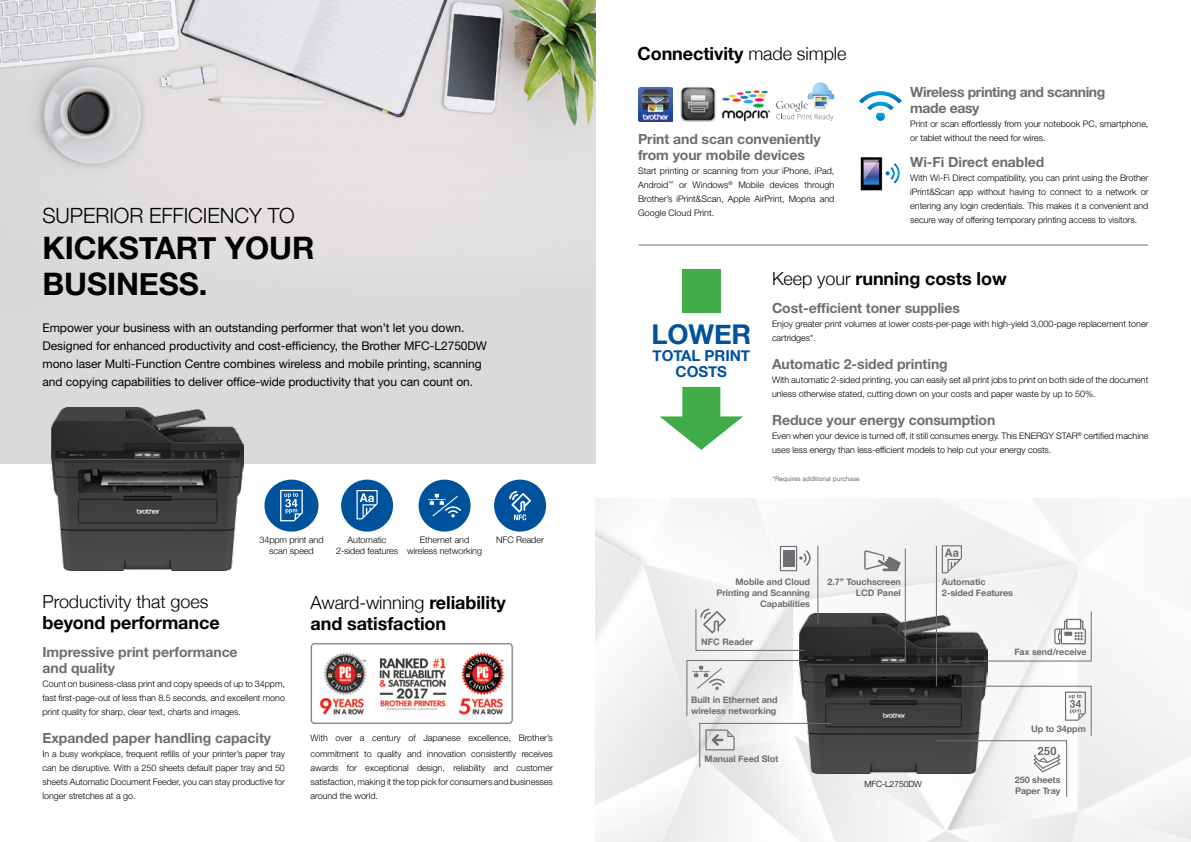
<style>
.page{position:relative;width:1191px;height:842px;background:#fff}
.page>*{position:absolute;margin:0;border:0;box-sizing:border-box;transform-origin:0 0}
.t1{font:700 31px/36px "Helvetica Neue";letter-spacing:-.005em;color:#000}
.t2{font:700 27.2px "Helvetica Neue";letter-spacing:-.005em;color:#00529c}
.t3{font:300 21px "Helvetica Neue";letter-spacing:-.005em;color:#000}
.t4{font:700 18px/21px "Helvetica Neue";letter-spacing:-.005em;color:#000}
.t5{font:300 18px "Helvetica Neue";letter-spacing:-.005em;color:#000}
.t6{font:700 15.1px/16px "Helvetica Neue";letter-spacing:-.005em;color:#00529c;text-align:center}
.t7{font:700 14px/16px "Helvetica Neue LT Std";letter-spacing:-.005em;color:#6d6e71}
.t8{font:700 14px/16px "Helvetica Neue LT Std";letter-spacing:-.025em;color:#6d6e71}
.t9{font:12px/18px "Helvetica Neue LT Std";letter-spacing:-.005em;color:#000}
.t10{font:300 9px/14px "Helvetica Neue LT Std";letter-spacing:-.005em;color:#000;text-align:justify}
.t11{font:700 9px/10.8px "Helvetica Neue";letter-spacing:-.005em;color:#6d6e71}
.t12{font:300 9px/10.8px "Helvetica Neue";letter-spacing:-.005em;color:#000;text-align:center}
.t13{font:300 8.5px "Helvetica Neue";letter-spacing:-.005em;color:#000}
.t14{font:6.5px "Helvetica Neue";color:#6d6e71}
.s1{font-weight:300}
</style>
<div class="page">
<img style="left:595px;top:499px;width:596px;height:343px">
<img style="left:0;top:0;width:595px;height:463px">
<img style="left:52px;top:407px;width:191px;height:163px">
<hr style="left:638px;top:245px;width:510px;height:1px;background:#6d6e71">
<img style="left:310px;top:643px;width:203px;height:81px">
<svg style="left:659px;top:387px;width:84px;height:63px"></svg>
<div style="left:682px;top:270px;width:38px;height:43px;background:#41ad49"></div>
<div style="left:418px;top:480px;width:52px;height:52px;background:#00529c;border-radius:50%"></div>
<div style="left:494px;top:480px;width:52px;height:52px;background:#00529c;border-radius:50%"></div>
<div style="left:341px;top:480px;width:52px;height:52px;background:#00529c;border-radius:50%"></div>
<svg style="left:356px;top:490px;width:22px;height:29px"></svg>
<svg style="left:428px;top:494px;width:33px;height:23px"></svg>
<svg style="left:509px;top:491px;width:22px;height:29px"></svg>
<div style="left:264px;top:480px;width:54px;height:52px;background:#00529c;border-radius:50%"></div>
<svg style="left:280px;top:490px;width:23px;height:31px"></svg>
<svg style="left:859px;top:91px;width:43px;height:30px"></svg>
<img style="left:799px;top:614px;width:188px;height:159px">
<svg style="left:860px;top:157px;width:39px;height:34px"></svg>
<img style="left:638px;top:87px;width:34px;height:34px">
<img style="left:680px;top:87px;width:36px;height:35px">
<svg style="left:776px;top:82px;width:58px;height:39px"></svg>
<img style="left:722px;top:90px;width:47px;height:32px">
<svg style="left:941px;top:545px;width:21px;height:28px"></svg>
<hr style="left:817px;top:546px;width:1px;height:78px;background:#6d6e71">
<hr style="left:905px;top:548px;width:1px;height:112px;background:#6d6e71">
<hr style="left:936px;top:546px;width:1px;height:140px;background:#6d6e71">
<svg style="left:935px;top:686px;width:156px;height:111px"></svg>
<svg style="left:699px;top:723px;width:132px;height:45px"></svg>
<svg style="left:686px;top:660px;width:121px;height:56px"></svg>
<svg style="left:780px;top:546px;width:30px;height:25px"></svg>
<div style="left:782px;top:550px;width:12px;height:16px;background:#6d6e71"></div>
<svg style="left:695px;top:609px;width:109px;height:42px"></svg>
<svg style="left:951px;top:611px;width:140px;height:50px"></svg>
<svg style="left:864px;top:550px;width:36px;height:21px"></svg>
<h3 class="t3" style="left:43px;top:198px;width:254px">SUPERIOR EFFICIENCY TO</h3>
<h1 class="t1" style="left:43px;top:231px;width:273px">KICKSTART YOUR<br>BUSINESS.</h1>
<p class="t9" style="left:43px;top:318px;width:446px">Empower your business with an outstanding performer that won’t let you down.<br>Designed for enhanced productivity and cost-efficiency, the Brother MFC-L2750DW mono laser Multi-Function Centre combines wireless and mobile printing, scanning and copying capabilities to deliver office-wide productivity that you can count on.</p>
<p class="t12" style="left:259px;top:534px;width:66px">34ppm print and scan speed</p>
<p class="t12" style="left:336px;top:534px;width:64px">Automatic<br>2-sided features</p>
<p class="t12" style="left:407px;top:534px;width:77px">Ethernet and wireless networking</p>
<p class="t12" style="left:496px;top:534px;width:49px">NFC Reader</p>
<h3 class="t5" style="left:43px;top:587px;width:167px">Productivity that goes</h3>
<h3 class="t4" style="left:43px;top:613px;width:179px">beyond performance</h3>
<h3 class="t7" style="left:43px;top:644px;width:197px">Impressive print performance and quality</h3>
<p class="t10" style="left:43px;top:677px;width:244px">Count on business-class print and copy speeds of up to 34ppm, fast first-page-out of less than 8.5 seconds, and excellent mono print quality for sharp, clear text, charts and images.</p>
<h3 class="t7" style="left:43px;top:730px;width:230px">Expanded paper handling capacity</h3>
<p class="t10" style="left:43px;top:747px;width:244px">In a busy workplace, frequent refills of your printer’s paper tray can be disruptive. With a 250 sheets default paper tray and 50 sheets Automatic Document Feeder, you can stay productive for longer stretches at a go.</p>
<h3 class="t4" style="left:310px;top:592px;width:197px"><span class="s1">Award-winning</span> reliability and satisfaction</h3>
<p class="t10" style="left:310px;top:730px;width:244px;line-height:16px">With over a century of Japanese excellence, Brother’s commitment to quality and innovation consistently receives</p>
<p class="t10" style="left:310px;top:761px;width:244px">awards for exceptional design, reliability and customer satisfaction, making it the top pick for consumers and businesses around the world.</p>
<h3 class="t4" style="left:637px;top:44px;width:210px">Connectivity <span class="s1">made simple</span></h3>
<h3 class="t7" style="left:638px;top:130px;width:184px">Print and scan conveniently from your mobile devices</h3>
<p class="t10" style="left:638px;top:163px;width:198px">Start printing or scanning from your iPhone, iPad, Android<sup>™</sup> or Windows<sup>®</sup> Mobile devices through Brother’s iPrint&amp;Scan, Apple AirPrint, Mopria and Google Cloud Print.</p>
<h3 class="t8" style="left:910px;top:84px;width:197px">Wireless printing and scanning made easy</h3>
<p class="t10" style="left:910px;top:117px;width:240px">Print or scan effortlessly from your notebook PC, smartphone, or tablet without the need for wires.</p>
<h3 class="t7" style="left:910px;top:153px;width:136px">Wi-Fi Direct enabled</h3>
<p class="t10" style="left:910px;top:170px;width:240px">With Wi-Fi Direct compatibility, you can print using the Brother iPrint&amp;Scan app without having to connect to a network or entering any login credentials. This makes it a convenient and secure way of offering temporary printing access to visitors.</p>
<h2 class="t2" style="left:651px;top:313px;width:101px">LOWER</h2>
<h3 class="t6" style="left:652px;top:348px;width:99px">TOTAL PRINT<br>COSTS</h3>
<h3 class="t4" style="left:772px;top:268px;width:236px"><span class="s1">Keep your</span> running costs low</h3>
<h3 class="t7" style="left:772px;top:299px;width:189px">Cost-efficient toner supplies</h3>
<p class="t10" style="left:772px;top:316px;width:378px">Enjoy greater print volumes at lower costs-per-page with high-yield 3,000-page replacement toner cartridges*.</p>
<h3 class="t7" style="left:772px;top:355px;width:177px">Automatic 2-sided printing</h3>
<p class="t10" style="left:772px;top:372px;width:378px">With automatic 2-sided printing, you can easily set all print jobs to print on both side of the document unless otherwise stated, cutting down on your costs and paper waste by up to 50%.</p>
<h3 class="t7" style="left:772px;top:411px;width:225px">Reduce your energy consumption</h3>
<p class="t10" style="left:772px;top:428px;width:378px">Even when your device is turned off, it still consumes energy. This ENERGY STAR<sup>®</sup> certified machine uses less energy than less-efficient models to help cut your energy costs.</p>
<p class="t14" style="left:773px;top:474px;width:88px">*Requires additional purchase</p>
<p class="t11" style="left:716px;top:577px;width:95px;text-align:right">Mobile and Cloud<br>Printing and Scanning<br>Capabilities</p>
<p class="t11" style="left:827px;top:577px;width:75px;text-align:right">2.7” Touchscreen<br>LCD Panel</p>
<p class="t11" style="left:701px;top:636px;width:54px">NFC Reader</p>
<p class="t11" style="left:691px;top:694px;width:88px">Built in Ethernet and wireless networking</p>
<p class="t11" style="left:704px;top:754px;width:75px">Manual Feed Slot</p>
<p class="t13" style="left:864px;top:777px;width:59px">MFC-L2750DW</p>
<p class="t11" style="left:941px;top:577px;width:73px">Automatic<br>2-sided Features</p>
<p class="t11" style="left:1014px;top:647px;width:74px">Fax send/receive</p>
<p class="t11" style="left:1031px;top:723px;width:56px">Up to 34ppm</p>
<p class="t11" style="left:1015px;top:775px;width:47px">250 sheets<br>Paper Tray</p>
</div>
